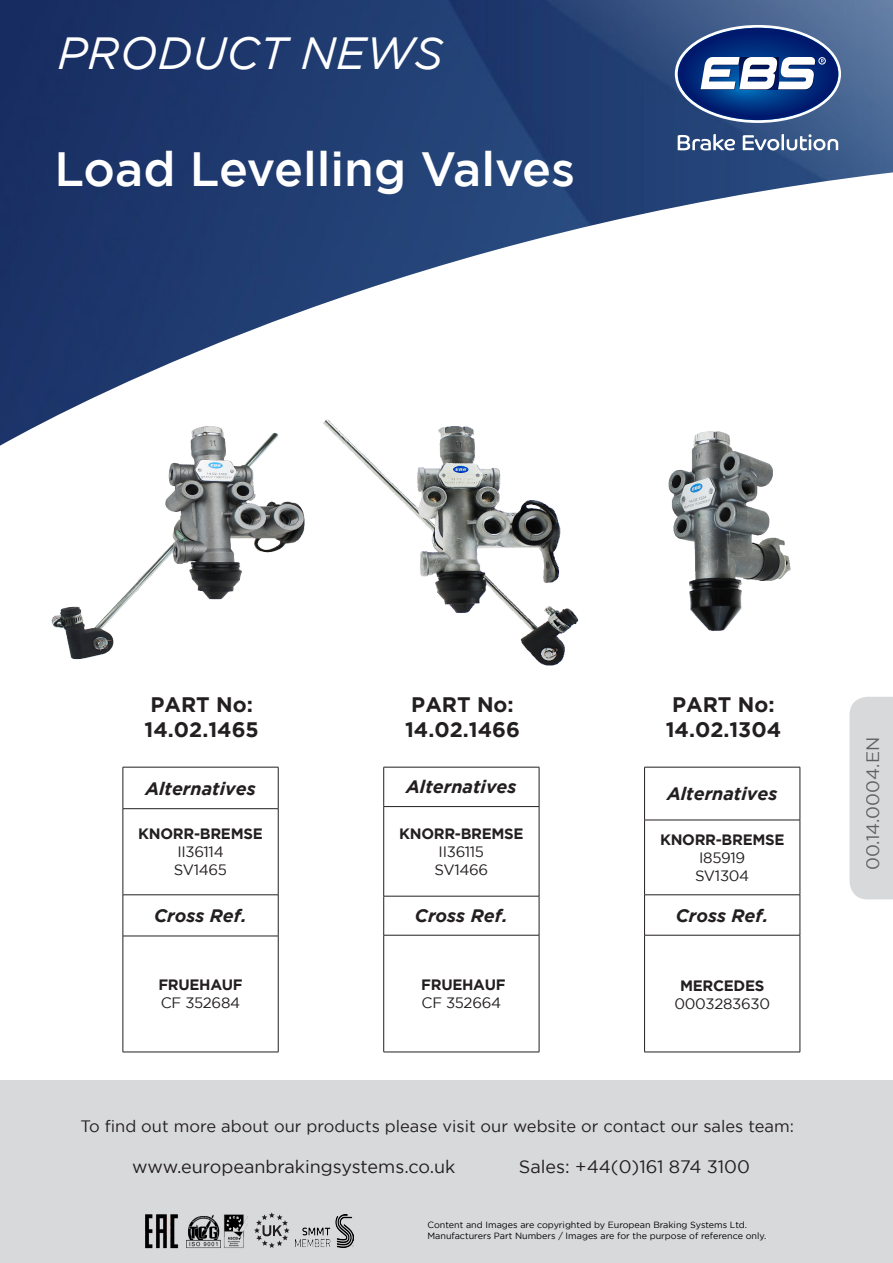
<style>
.page{position:relative;width:893px;height:1263px;background:#fff}
.page>*{position:absolute;margin:0;border:0;box-sizing:border-box;transform-origin:0 0}
.t1{font:500 48px "Gotham";color:#fff}
.t2{font:italic 45px "Gotham";color:#fff}
.t3{font:700 21px "Gotham";color:#231f20}
.t4{font:italic 700 18px "Gotham";color:#231f20}
.t5{font:18px "Gotham";color:#231f20}
.t6{font:18px "Gotham";color:#000}
.t7{font:16.5px "Gotham";color:#231f20}
.t8{font:15px "Gotham";letter-spacing:-.02em;color:#231f20}
.t9{font:700 15px "Gotham";letter-spacing:-.02em;color:#231f20}
.t10{font:9px "Gotham";color:#000}
.s1{color:#fff}
</style>
<div class="page">
<div style="left:0;top:1080px;width:893px;height:183px;background:#d8d9db"></div>
<img style="left:0;top:0;width:893px;height:446px">
<svg style="left:678px;top:134px;width:57px;height:16px"></svg>
<svg style="left:743px;top:134px;width:95px;height:16px"></svg>
<svg style="left:675px;top:25px;width:166px;height:98px"></svg>
<div style="left:818px;top:57px;width:8px;height:7px;border:1px solid #fff;border-radius:50%"></div>
<img style="left:145px;top:1214px;width:34px;height:35px">
<svg style="left:254px;top:1212px;width:36px;height:36px"></svg>
<div style="left:849px;top:697px;width:44px;height:202px;background:#d8d9db"></div>
<img style="left:186px;top:1214px;width:62px;height:34px">
<img style="left:295px;top:1214px;width:59px;height:34px">
<hr style="left:123px;top:767px;width:155px;height:1px;background:#231f20">
<hr style="left:123px;top:767px;width:1px;height:41px;background:#231f20">
<hr style="left:278px;top:767px;width:1px;height:41px;background:#231f20">
<hr style="left:123px;top:808px;width:155px;height:1px;background:#231f20">
<hr style="left:123px;top:809px;width:1px;height:86px;background:#231f20">
<hr style="left:278px;top:809px;width:1px;height:86px;background:#231f20">
<hr style="left:123px;top:894px;width:155px;height:1px;background:#231f20">
<hr style="left:123px;top:895px;width:1px;height:41px;background:#231f20">
<hr style="left:278px;top:895px;width:1px;height:41px;background:#231f20">
<hr style="left:123px;top:936px;width:155px;height:1px;background:#231f20">
<hr style="left:123px;top:936px;width:1px;height:116px;background:#231f20">
<hr style="left:278px;top:936px;width:1px;height:116px;background:#231f20">
<hr style="left:123px;top:1052px;width:155px;height:1px;background:#231f20">
<hr style="left:384px;top:767px;width:155px;height:1px;background:#231f20">
<hr style="left:383px;top:767px;width:1px;height:39px;background:#231f20">
<hr style="left:539px;top:767px;width:1px;height:39px;background:#231f20">
<hr style="left:384px;top:806px;width:155px;height:1px;background:#231f20">
<hr style="left:383px;top:807px;width:1px;height:89px;background:#231f20">
<hr style="left:539px;top:807px;width:1px;height:89px;background:#231f20">
<hr style="left:384px;top:896px;width:155px;height:1px;background:#231f20">
<hr style="left:383px;top:896px;width:1px;height:39px;background:#231f20">
<hr style="left:539px;top:896px;width:1px;height:39px;background:#231f20">
<hr style="left:384px;top:935px;width:155px;height:1px;background:#231f20">
<hr style="left:383px;top:935px;width:1px;height:117px;background:#231f20">
<hr style="left:539px;top:935px;width:1px;height:117px;background:#231f20">
<hr style="left:384px;top:1052px;width:155px;height:1px;background:#231f20">
<hr style="left:644px;top:767px;width:156px;height:1px;background:#231f20">
<hr style="left:644px;top:767px;width:1px;height:53px;background:#231f20">
<hr style="left:800px;top:767px;width:1px;height:53px;background:#231f20">
<hr style="left:644px;top:820px;width:156px;height:1px;background:#231f20">
<hr style="left:644px;top:820px;width:1px;height:75px;background:#231f20">
<hr style="left:800px;top:820px;width:1px;height:75px;background:#231f20">
<hr style="left:644px;top:894px;width:156px;height:1px;background:#231f20">
<hr style="left:644px;top:895px;width:1px;height:40px;background:#231f20">
<hr style="left:800px;top:895px;width:1px;height:40px;background:#231f20">
<hr style="left:644px;top:935px;width:156px;height:1px;background:#231f20">
<hr style="left:644px;top:935px;width:1px;height:117px;background:#231f20">
<hr style="left:800px;top:935px;width:1px;height:117px;background:#231f20">
<hr style="left:644px;top:1052px;width:156px;height:1px;background:#231f20">
<img style="left:48px;top:423px;width:267px;height:237px">
<img style="left:610px;top:414px;width:228px;height:217px">
<img style="left:315px;top:407px;width:295px;height:259px">
<p class="t2" style="left:58px;top:28px;width:387px">PRODUCT NEWS</p>
<p class="t1" style="left:54px;top:141px;width:522px">Load Levelling Valves</p>
<p class="t3" style="left:150px;top:692px;width:104px">PART No:</p>
<p class="t3" style="left:145px;top:718px;width:116px">14.02.1465</p>
<p class="t4" style="left:145px;top:778px;width:112px">Alternatives</p>
<p class="t9" style="left:138px;top:825px;width:126px">KNORR-BREMSE</p>
<p class="t8" style="left:177px;top:844px;width:48px">II36114</p>
<p class="t8" style="left:174px;top:862px;width:55px">SV1465</p>
<p class="t4" style="left:154px;top:905px;width:94px">Cross Ref.</p>
<p class="t9" style="left:158px;top:976px;width:86px">FRUEHAUF</p>
<p class="t8" style="left:161px;top:995px;width:81px">CF 352684</p>
<p class="t3" style="left:411px;top:692px;width:104px">PART No:</p>
<p class="t3" style="left:405px;top:718px;width:116px">14.02.1466</p>
<p class="t4" style="left:406px;top:777px;width:112px">Alternatives</p>
<p class="t9" style="left:399px;top:825px;width:126px">KNORR-BREMSE</p>
<p class="t8" style="left:439px;top:843px;width:47px">II36115</p>
<p class="t8" style="left:434px;top:861px;width:55px">SV1466</p>
<p class="t4" style="left:415px;top:905px;width:94px">Cross Ref.</p>
<p class="t9" style="left:421px;top:976px;width:86px">FRUEHAUF</p>
<p class="t8" style="left:422px;top:994px;width:81px">CF 352664</p>
<p class="t3" style="left:672px;top:692px;width:104px">PART No:</p>
<p class="t3" style="left:666px;top:718px;width:117px">14.02.1304</p>
<p class="t4" style="left:667px;top:783px;width:112px">Alternatives</p>
<p class="t9" style="left:660px;top:831px;width:126px">KNORR-BREMSE</p>
<p class="t8" style="left:699px;top:849px;width:48px">I85919</p>
<p class="t8" style="left:695px;top:867px;width:56px">SV1304</p>
<p class="t4" style="left:676px;top:905px;width:94px">Cross Ref.</p>
<p class="t9" style="left:680px;top:977px;width:86px">MERCEDES</p>
<p class="t8" style="left:674px;top:995px;width:97px">0003283630</p>
<p class="t7" style="left:81px;top:1116px;width:715px">To find out more about our products please visit our website or contact our sales team:</p>
<p class="t5" style="left:132px;top:1157px;width:325px">www.europeanbrakingsystems.co.uk</p>
<p class="t5" style="left:519px;top:1157px;width:233px">Sales: +44(0)161 874 3100</p>
<p class="t10" style="left:427px;top:1220px;width:321px">Content and Images are copyrighted by European Braking Systems Ltd.</p>
<p class="t10" style="left:427px;top:1231px;width:342px">Manufacturers Part Numbers / Images are for the purpose of reference only.<span class="s1">.</span></p>
<h3 class="t6" style="left:863px;top:870px;width:134px;rotate:-90deg">00.14.0004.EN</h3>
</div>
